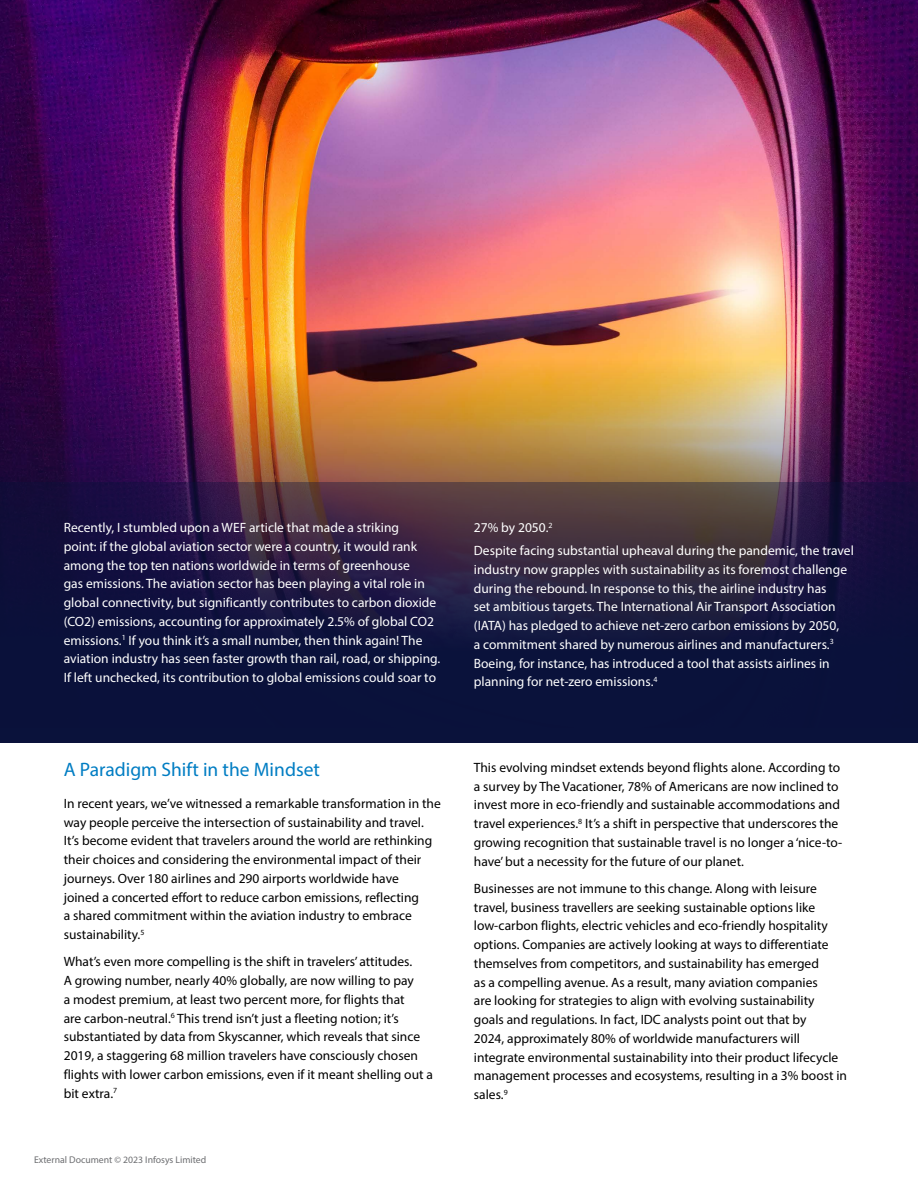
<style>
.page{position:relative;width:918px;height:1188px;background:#fff}
.page>*{position:absolute;margin:0;border:0;box-sizing:border-box;transform-origin:0 0}
.t1{font:19.5px "Myriad Pro";color:#007dc3}
.t2{font:13.5px/18.8px "Myriad Pro";color:#000}
.t3{font:13.5px/18.8px "Myriad Pro";color:#fff}
.t4{font:9.75px "Myriad Pro";color:#6d6e71}
</style>
<div class="page">
<div style="left:0;top:318px;width:918px;height:425px;background:#0a123b"></div>
<img style="left:0;top:0;width:918px;height:482px">
<svg style="left:7px;top:482px;width:911px;height:150px"></svg>
<p class="t3" style="left:64px;top:518px;width:378px">Recently, I stumbled upon a WEF article that made a striking<br>point: if the global aviation sector were a country, it would rank among the top ten nations worldwide in terms of greenhouse<br>gas emissions. The aviation sector has been playing a vital role in global connectivity, but significantly contributes to carbon dioxide (CO2) emissions, accounting for approximately 2.5% of global CO2 emissions.<sup>1</sup> If you think it’s a small number, then think again! The aviation industry has seen faster growth than rail, road, or shipping.<br>If left unchecked, its contribution to global emissions could soar to</p>
<p class="t3" style="left:474px;top:516px;width:382px;line-height:23px">27% by 2050.<sup>2<br></sup>Despite facing substantial upheaval during the pandemic, the travel</p>
<p class="t3" style="left:474px;top:560px;width:375px">industry now grapples with sustainability as its foremost challenge during the rebound. In response to this, the airline industry has<br>set ambitious targets. The International Air Transport Association (IATA) has pledged to achieve net-zero carbon emissions by 2050, a commitment shared by numerous airlines and manufacturers.<sup>3<br></sup>Boeing, for instance, has introduced a tool that assists airlines in planning for net-zero emissions.<sup>4</sup></p>
<h1 class="t1" style="left:64px;top:758px;width:258px">A Paradigm Shift in the Mindset</h1>
<p class="t2" style="left:64px;top:794px;width:379px">In recent years, we’ve witnessed a remarkable transformation in the way people perceive the intersection of sustainability and travel.<br>It’s become evident that travelers around the world are rethinking their choices and considering the environmental impact of their journeys. Over 180 airlines and 290 airports worldwide have<br>joined a concerted effort to reduce carbon emissions, reflecting<br>a shared commitment within the aviation industry to embrace sustainability.<sup>5</sup></p>
<p class="t2" style="left:64px;top:952px;width:371px">What’s even more compelling is the shift in travelers’ attitudes.<br>A growing number, nearly 40% globally, are now willing to pay<br>a modest premium, at least two percent more, for flights that<br>are carbon-neutral.<sup>6</sup> This trend isn’t just a fleeting notion; it’s substantiated by data from Skyscanner, which reveals that since 2019, a staggering 68 million travelers have consciously chosen flights with lower carbon emissions, even if it meant shelling out a bit extra.<sup>7</sup></p>
<p class="t4" style="left:34px;top:1154px;width:174px">External Document © 2023 Infosys Limited</p>
<p class="t2" style="left:474px;top:758px;width:370px">This evolving mindset extends beyond flights alone. According to a survey by The Vacationer, 78% of Americans are now inclined to invest more in eco-friendly and sustainable accommodations and travel experiences.<sup>8</sup> It’s a shift in perspective that underscores the growing recognition that sustainable travel is no longer a ‘nice-to&shy;have’ but a necessity for the future of our planet.</p>
<p class="t2" style="left:474px;top:879px;width:375px">Businesses are not immune to this change. Along with leisure travel, business travellers are seeking sustainable options like low-carbon flights, electric vehicles and eco-friendly hospitality options. Companies are actively looking at ways to differentiate themselves from competitors, and sustainability has emerged<br>as a compelling avenue. As a result, many aviation companies<br>are looking for strategies to align with evolving sustainability goals and regulations. In fact, IDC analysts point out that by<br>2024, approximately 80% of worldwide manufacturers will integrate environmental sustainability into their product lifecycle management processes and ecosystems, resulting in a 3% boost in sales.<sup>9</sup></p>
</div>
